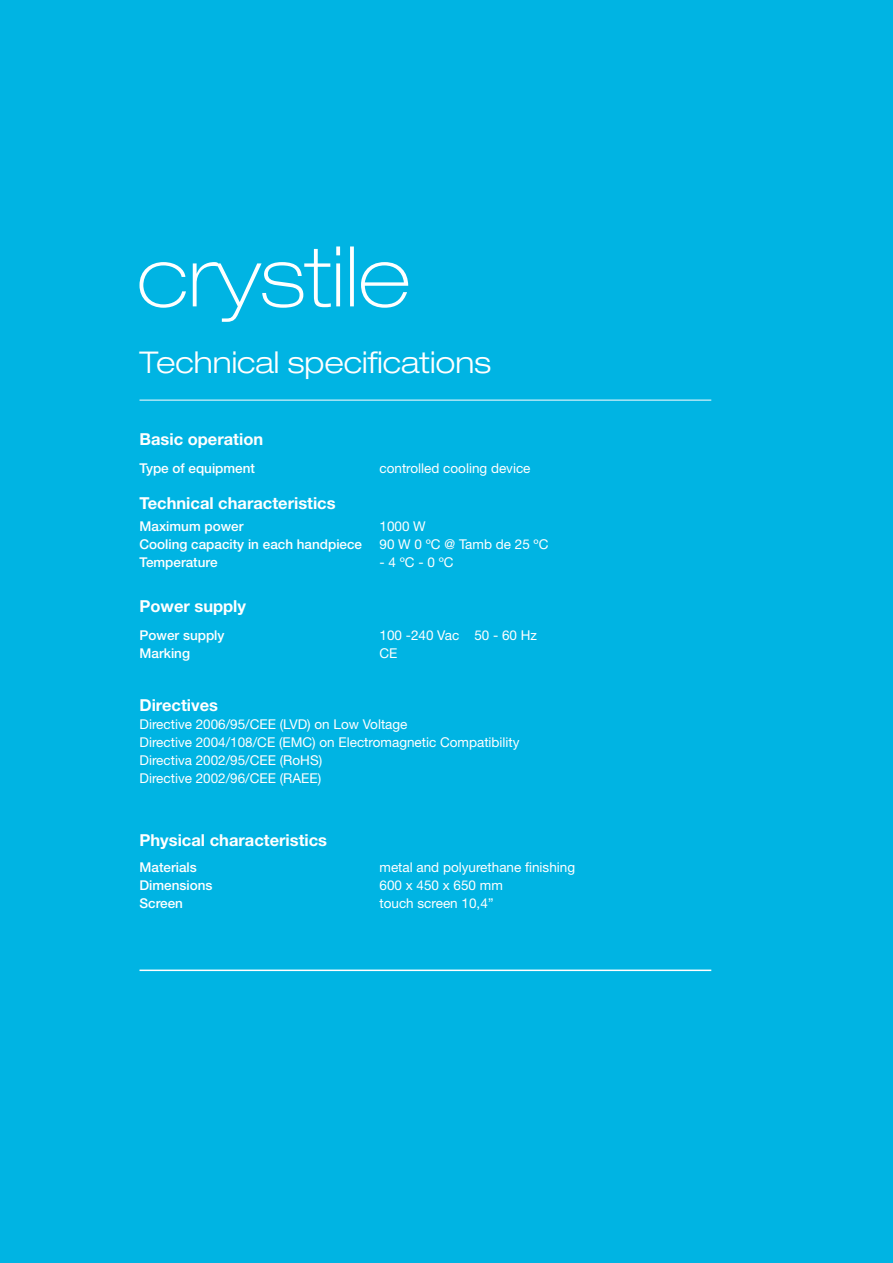
<style>
.page{position:relative;width:893px;height:1263px;background:#00b4e3}
.page>*{position:absolute;margin:0;border:0;box-sizing:border-box;transform-origin:0 0}
.texto_sin_reyas{font:300 expanded 30px "Helvetica Neue LT Std";color:#fff}
.t1{font:700 16.5px "Helvetica Neue LT Std";color:#fff}
.t2{font:13.5px "Helvetica Neue LT Std";color:#fff}
.t3{font:500 13.5px "Helvetica Neue LT Std";color:#fff}
</style>
<div class="page">
<hr style="left:139px;top:400px;width:572px;height:1px;background:#fff">
<hr style="left:139px;top:969px;width:572px;height:2px;background:#fff">
<svg style="left:139px;top:246px;width:269px;height:76px"></svg>
<p class="texto_sin_reyas" style="left:139px;top:344px;width:353px">Technical specifications</p>
<p class="t1" style="left:139px;top:429px;width:125px">Basic operation</p>
<p class="t3" style="left:139px;top:460px;width:117px">Type of equipment</p>
<p class="t2" style="left:379px;top:460px;width:153px">controlled cooling device</p>
<p class="t1" style="left:139px;top:493px;width:198px">Technical characteristics</p>
<p class="t3" style="left:139px;top:518px;width:106px">Maximum power</p>
<p class="t2" style="left:379px;top:518px;width:48px">1000 W</p>
<p class="t3" style="left:139px;top:536px;width:224px">Cooling capacity in each handpiece</p>
<p class="t2" style="left:379px;top:536px;width:170px">90 W 0 ºC @ Tamb de 25 ºC</p>
<p class="t3" style="left:139px;top:554px;width:80px">Temperature</p>
<p class="t2" style="left:379px;top:554px;width:76px">- 4 ºC - 0 ºC</p>
<p class="t1" style="left:139px;top:596px;width:108px">Power supply</p>
<p class="t3" style="left:139px;top:627px;width:87px">Power supply</p>
<p class="t2" style="left:379px;top:627px;width:159px">100 -240 Vac 50 - 60 Hz</p>
<p class="t3" style="left:139px;top:645px;width:52px">Marking</p>
<p class="t2" style="left:379px;top:645px;width:19px">CE</p>
<p class="t1" style="left:139px;top:695px;width:80px">Directives</p>
<p class="t2" style="left:139px;top:716px;width:270px">Directive 2006/95/CEE (LVD) on Low Voltage</p>
<p class="t2" style="left:139px;top:734px;width:382px">Directive 2004/108/CE (EMC) on Electromagnetic Compatibility</p>
<p class="t2" style="left:139px;top:752px;width:184px">Directiva 2002/95/CEE (RoHS)</p>
<p class="t2" style="left:139px;top:770px;width:183px">Directive 2002/96/CEE (RAEE)</p>
<p class="t1" style="left:139px;top:829px;width:189px">Physical characteristics</p>
<p class="t3" style="left:139px;top:859px;width:59px">Materials</p>
<p class="t2" style="left:379px;top:859px;width:197px">metal and polyurethane finishing</p>
<p class="t3" style="left:139px;top:877px;width:75px">Dimensions</p>
<p class="t2" style="left:379px;top:877px;width:125px">600 x 450 x 650 mm</p>
<p class="t3" style="left:139px;top:895px;width:45px">Screen</p>
<p class="t2" style="left:379px;top:895px;width:116px">touch screen 10,4’’</p>
</div>
